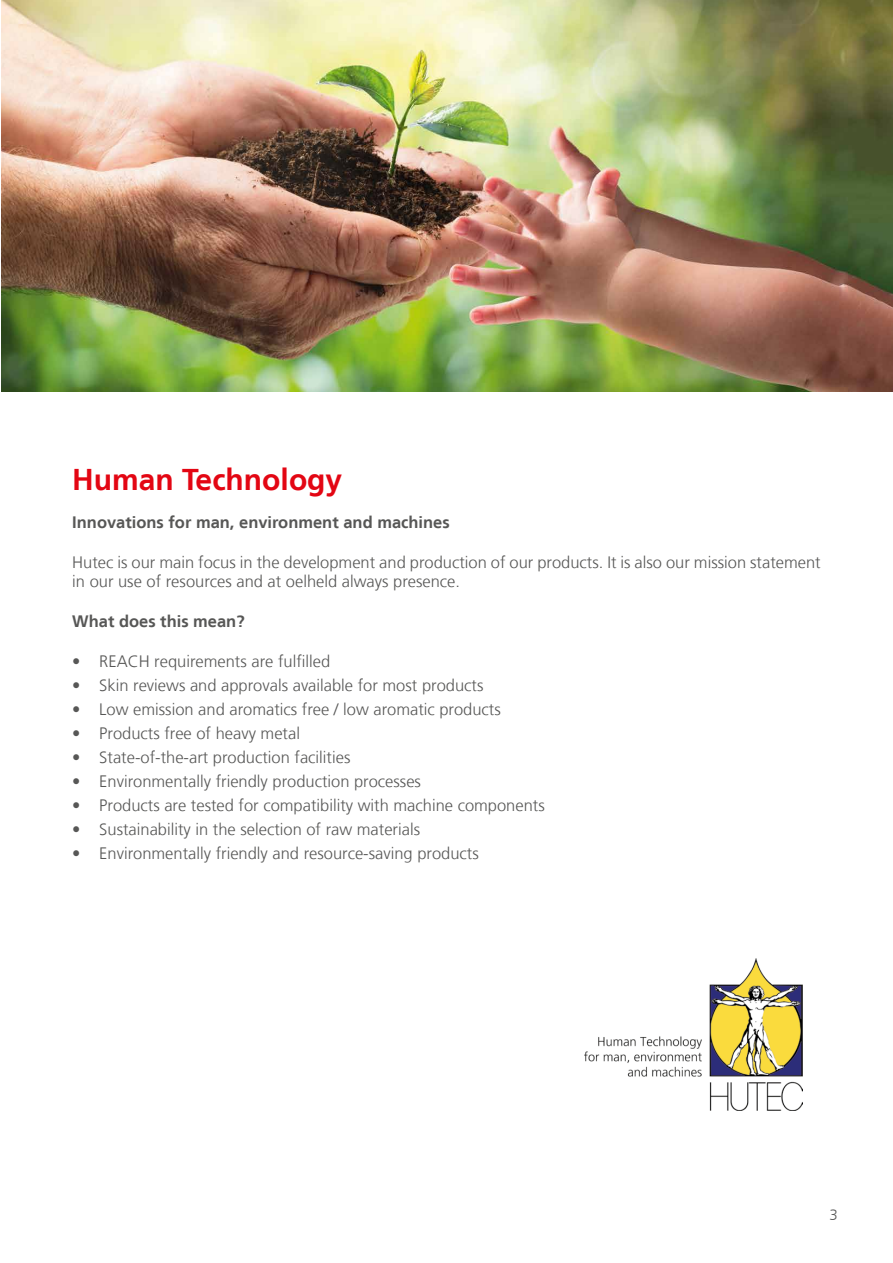
<style>
.page{position:relative;width:893px;height:1263px;background:#fff}
.page>*{position:absolute;margin:0;border:0;box-sizing:border-box;transform-origin:0 0}
.t1{font:700 30px "Frutiger LT";color:#e30613}
.t2{font:300 16.5px/19.8px "Frutiger LT";color:#575756}
.t3{font:700 16.5px "Frutiger LT";color:#575756}
.t4{font:300 15px "Frutiger LT";color:#575756}
</style>
<div class="page">
<img style="left:1px;top:0;width:892px;height:391px">
<img style="left:585px;top:959px;width:217px;height:151px">
<h1 class="t1" style="left:72px;top:462px;width:272px">Human Technology</h1>
<p class="t3" style="left:72px;top:513px;width:379px">Innovations for man, environment and machines</p>
<p class="t2" style="left:72px;top:552px;width:750px">Hutec is our main focus in the development and production of our products. It is also our mission statement in our use of resources and at oelheld always presence.</p>
<p class="t3" style="left:72px;top:612px;width:174px">What does this mean?</p>
<p class="t2" style="left:72px;top:651px;width:260px">• REACH requirements are fulfilled</p>
<p class="t2" style="left:72px;top:675px;width:413px">• Skin reviews and approvals available for most products</p>
<p class="t2" style="left:72px;top:699px;width:430px">• Low emission and aromatics free / low aromatic products</p>
<p class="t2" style="left:72px;top:723px;width:229px">• Products free of heavy metal</p>
<p class="t2" style="left:72px;top:747px;width:280px">• State-of-the-art production facilities</p>
<p class="t2" style="left:72px;top:771px;width:350px">• Environmentally friendly production processes</p>
<p class="t2" style="left:72px;top:795px;width:474px">• Products are tested for compatibility with machine components</p>
<p class="t2" style="left:72px;top:819px;width:349px">• Sustainability in the selection of raw materials</p>
<p class="t2" style="left:72px;top:843px;width:408px">• Environmentally friendly and resource-saving products</p>
<p class="t4" style="left:829px;top:1207px;width:10px">3</p>
</div>
